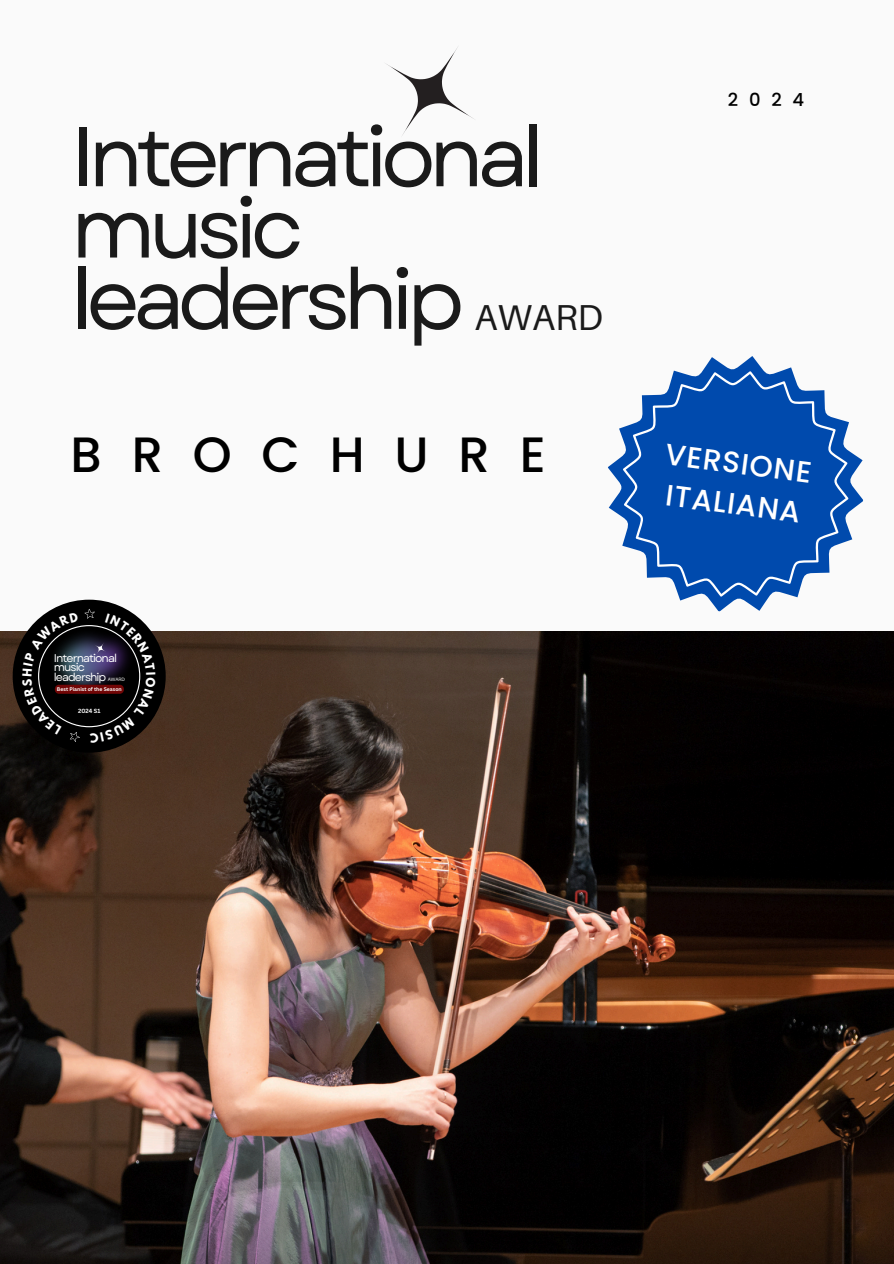
<style>
.page{position:relative;width:894px;height:1264px;background:#fff}
.page>*{position:absolute;margin:0;border:0;box-sizing:border-box;transform-origin:0 0}
.t1{font:84px/71.2px "Garet";letter-spacing:-.085em;color:#1a1a1a}
.t2{font:500 49.5px "Poppins";letter-spacing:.6em;color:#000}
.t3{font:36px "Aileron";color:#1a1a1a}
.t4{font:500 29.55px/41px "Poppins";color:#fff}
.t5{font:500 18px "Poppins";color:#000}
.t6{font:11.25px/9.4px "Garet";letter-spacing:-.085em;color:#fff}
.t7{font:700 5.85px "Canva Sans";color:#fff}
.t8{font:700 5.1px "Canva Sans";color:#fff}
.t9{font:4.8px "Aileron";color:#fff}
</style>
<div class="page">
<div style="left:0;top:0;width:893px;height:1263px;background:#fafafa"></div>
<img style="left:0;top:631px;width:893px;height:632px">
<div style="left:13px;top:599px;width:153px;height:153px;background:#000;border-radius:50%"></div>
<svg style="left:385px;top:47px;width:89px;height:89px"></svg>
<svg style="left:608px;top:356px;width:254px;height:255px;fill:#004aad"></svg>
<svg style="left:22px;top:608px;width:134px;height:135px"></svg>
<h1 class="t1" style="left:71px;top:122px;width:475px">International music leadership</h1>
<h3 class="t3" style="left:474px;top:295px;width:130px">AWARD</h3>
<p class="t2" style="left:71px;top:419px;width:476px">BROCHURE</p>
<p class="t6" style="left:54px;top:653px;width:65px">International music leadership</p>
<p class="t9" style="left:108px;top:676px;width:19px">AWARD</p>
<p class="t8" style="left:57px;top:685px;width:66px">Best Pianist of the Season</p>
<p class="t7" style="left:78px;top:706px;width:24px">2024 S1</p>
<p class="t5" style="left:727px;top:87px;width:78px">2024</p>
<h3 class="t4" style="left:667px;top:433px;width:149px;rotate:7deg">VERSIONE<br>ITALIANA</h3>
</div>
